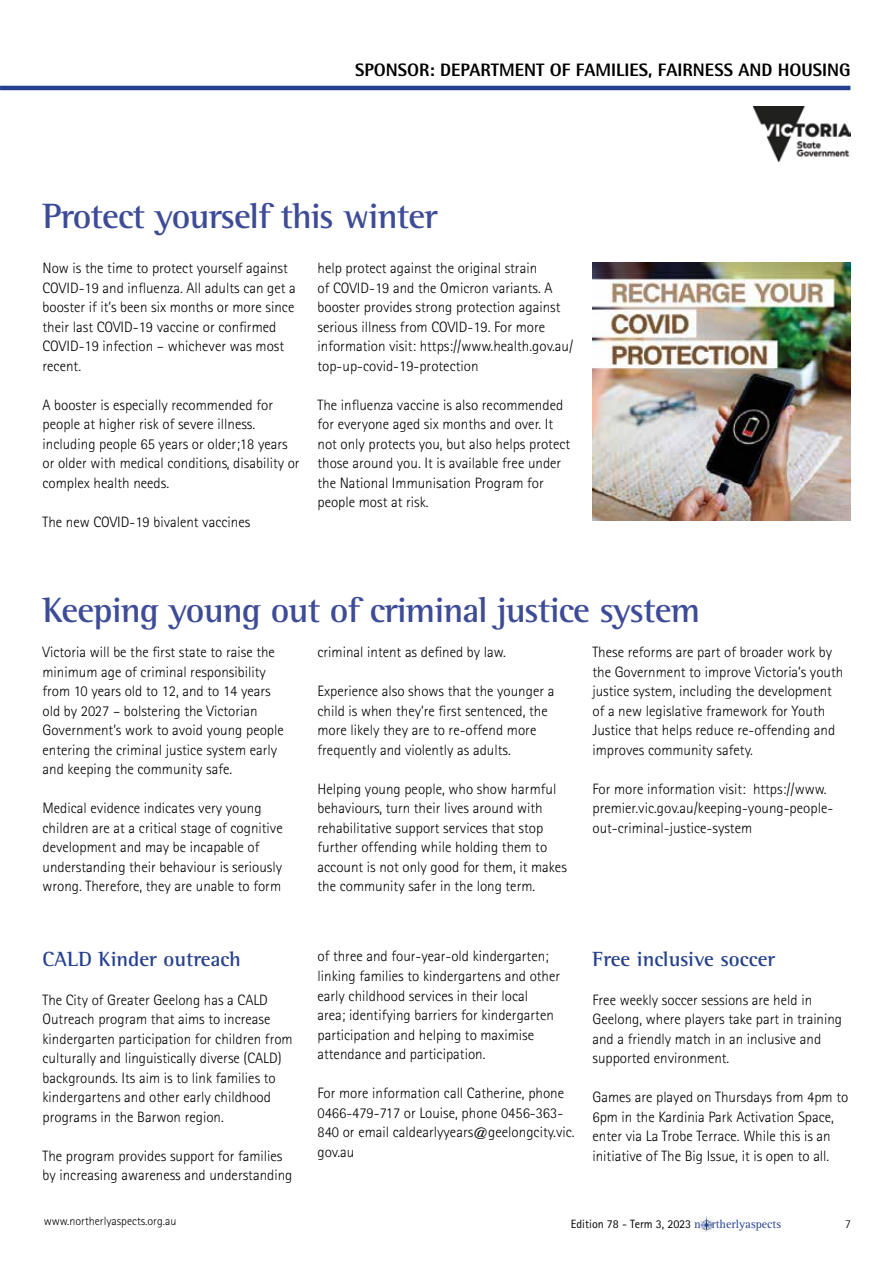
<style>
.page{position:relative;width:893px;height:1263px;background:#fff}
.page>*{position:absolute;margin:0;border:0;box-sizing:border-box;transform-origin:0 0}
.t1{font:700 36px "Rotis Semi Serif Std";letter-spacing:-.025em;color:#3e4c98}
.t2{font:700 21px "Rotis Semi Serif Std";color:#25408f}
.t3{font:800 18px "Rotis Semi Sans Std";color:#000}
.t4{font:300 15px/19.5px "Rotis Sans Serif Std";color:#000}
.t5{font:12px "Rotis Sans Serif Std";color:#000}
.t6{font:300 12px "Rotis Sans Serif Std";color:#000}
.t7{font:300 12px "Rotis Semi Sans Std";color:#000}
.s1{font-family:"Rotis Serif Std";color:#25408f}
</style>
<div class="page">
<img style="left:700px;top:1216px;width:13px;height:16px">
<hr style="left:0;top:86px;width:850px;height:4px;background:#25408f">
<img style="left:754px;top:107px;width:96px;height:55px">
<img style="left:592px;top:263px;width:258px;height:258px">
<p class="t3" style="left:355px;top:59px;width:497px">SPONSOR: DEPARTMENT OF FAMILIES, FAIRNESS AND HOUSING</p>
<h1 class="t1" style="left:43px;top:195px;width:397px">Protect yourself this winter</h1>
<p class="t4" style="left:43px;top:258px;width:255px">Now is the time to protect yourself against COVID-19 and influenza. All adults can get a booster if it’s been six months or more since their last COVID-19 vaccine or confirmed COVID-19 infection – whichever was most recent.</p>
<p class="t4" style="left:43px;top:395px;width:259px">A booster is especially recommended for people at higher risk of severe illness. including people 65 years or older;18 years or older with medical conditions, disability or complex health needs.</p>
<p class="t4" style="left:43px;top:512px;width:209px">The new COVID-19 bivalent vaccines</p>
<p class="t4" style="left:317px;top:258px;width:257px">help protect against the original strain<br>of COVID-19 and the Omicron variants. A booster provides strong protection against serious illness from COVID-19. For more information visit: https://www.health.gov.au/ top-up-covid-19-protection</p>
<p class="t4" style="left:317px;top:395px;width:254px">The influenza vaccine is also recommended for everyone aged six months and over. It not only protects you, but also helps protect those around you. It is available free under the National Immunisation Program for people most at risk.</p>
<h1 class="t1" style="left:43px;top:588px;width:659px">Keeping young out of criminal justice system</h1>
<p class="t4" style="left:43px;top:642px;width:243px">Victoria will be the first state to raise the minimum age of criminal responsibility from 10 years old to 12, and to 14 years old by 2027 – bolstering the Victorian Government’s work to avoid young people entering the criminal justice system early and keeping the community safe.</p>
<p class="t4" style="left:43px;top:798px;width:242px">Medical evidence indicates very young children are at a critical stage of cognitive development and may be incapable of understanding their behaviour is seriously wrong. Therefore, they are unable to form</p>
<h2 class="t2" style="left:43px;top:946px;width:200px">CALD Kinder outreach</h2>
<p class="t4" style="left:43px;top:990px;width:252px">The City of Greater Geelong has a CALD Outreach program that aims to increase kindergarten participation for children from culturally and linguistically diverse (CALD) backgrounds. Its aim is to link families to kindergartens and other early childhood programs in the Barwon region.</p>
<p class="t4" style="left:43px;top:1146px;width:251px">The program provides support for families by increasing awareness and understanding</p>
<p class="t4" style="left:317px;top:642px;width:190px">criminal intent as defined by law.</p>
<p class="t4" style="left:317px;top:681px;width:238px">Experience also shows that the younger a child is when they’re first sentenced, the more likely they are to re-offend more frequently and violently as adults.</p>
<p class="t4" style="left:317px;top:779px;width:251px">Helping young people, who show harmful behaviours, turn their lives around with rehabilitative support services that stop further offending while holding them to account is not only good for them, it makes the community safer in the long term.</p>
<p class="t4" style="left:592px;top:642px;width:252px">These reforms are part of broader work by the Government to improve Victoria’s youth justice system, including the development of a new legislative framework for Youth Justice that helps reduce re-offending and improves community safety.</p>
<p class="t4" style="left:592px;top:779px;width:242px">For more information visit: https://www. premier.vic.gov.au/keeping-young-people&shy;out-criminal-justice-system</p>
<p class="t4" style="left:317px;top:947px;width:244px">of three and four-year-old kindergarten; linking families to kindergartens and other early childhood services in their local<br>area; identifying barriers for kindergarten participation and helping to maximise attendance and participation.</p>
<p class="t4" style="left:317px;top:1083px;width:259px">For more information call Catherine, phone 0466-479-717 or Louise, phone 0456-363- 840 or email caldearlyyears@geelongcity.vic. gov.au</p>
<h2 class="t2" style="left:592px;top:946px;width:184px">Free inclusive soccer</h2>
<p class="t4" style="left:592px;top:990px;width:251px">Free weekly soccer sessions are held in Geelong, where players take part in training and a friendly match in an inclusive and supported environment.</p>
<p class="t4" style="left:592px;top:1087px;width:257px">Games are played on Thursdays from 4pm to 6pm in the Kardinia Park Activation Space, enter via La Trobe Terrace. While this is an initiative of The Big Issue, it is open to all.</p>
<p class="t6" style="left:44px;top:1214px;width:134px">www.northerlyaspects.org.au</p>
<p class="t5" style="left:571px;top:1217px;width:212px">Edition 78 - Term 3, 2023 <span class="s1">n rtherlyaspects</span></p>
<p class="t7" style="left:845px;top:1217px;width:7px">7</p>
</div>
